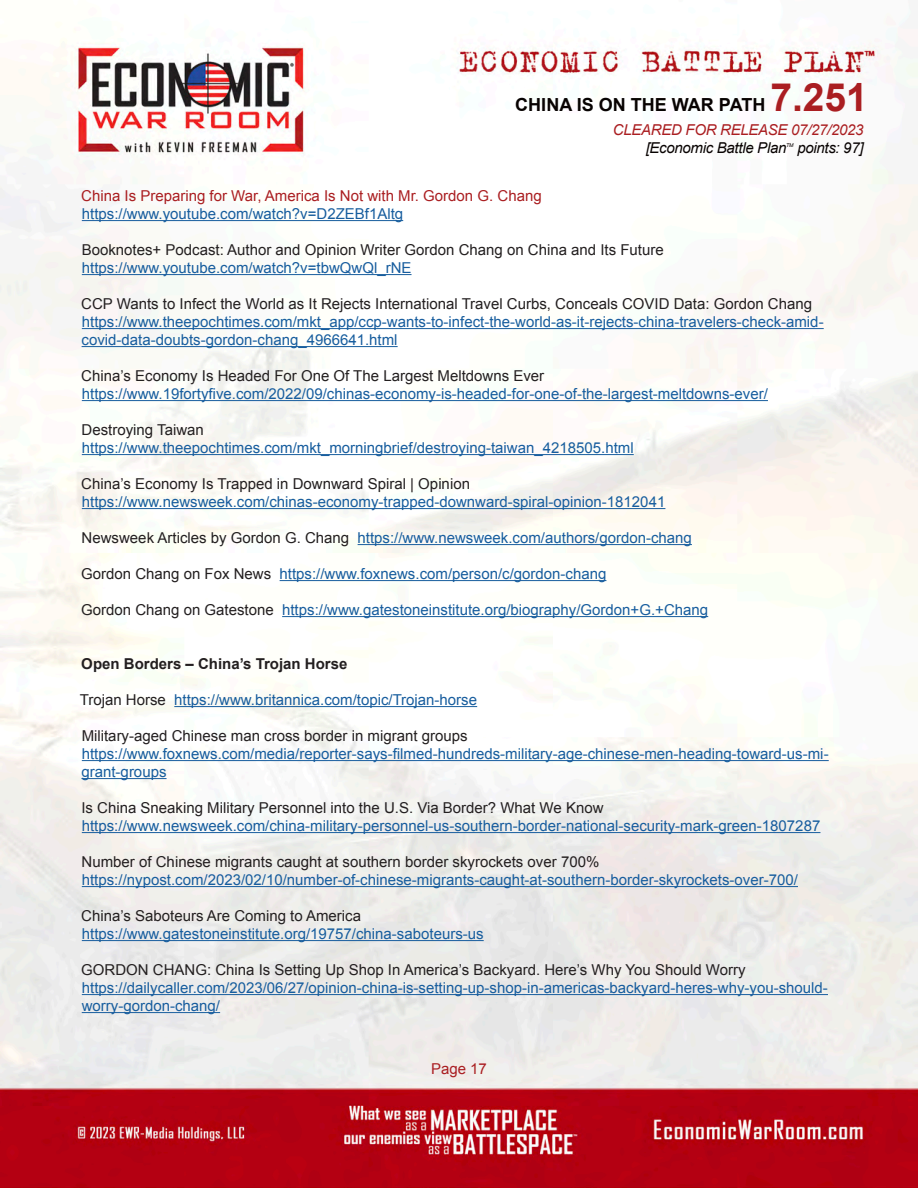
<style>
.page{position:relative;width:918px;height:1188px;background:#fff}
.page>*{position:absolute;margin:0;border:0;box-sizing:border-box;transform-origin:0 0}
.t1{font:700 18px "Arial";color:#080302}
.t2{font:15px/18px "Arial";color:#175d9e}
.t3{font:15px "Arial";color:#231f20}
.t4{font:15px "Arial";color:#aa1e21}
.t5{font:700 15px "Arial";color:#231f20}
.t6{font:italic 15px "Arial";letter-spacing:-.02em;color:#080302}
.t7{font:italic 15px "Arial";letter-spacing:-.02em;color:#aa1e21}
.t8{font:italic 5.25px "Arial";color:#080302}
.s1{font-size:39px;color:#aa1e21}
.s2{color:#231f20}
</style>
<div class="page">
<img style="left:0;top:5px;width:918px;height:1183px">
<hr style="left:82px;top:220px;width:321px;height:1px;background:#175d9e">
<hr style="left:82px;top:274px;width:330px;height:1px;background:#175d9e">
<hr style="left:82px;top:328px;width:742px;height:1px;background:#175d9e">
<hr style="left:82px;top:346px;width:316px;height:1px;background:#175d9e">
<hr style="left:82px;top:400px;width:686px;height:1px;background:#175d9e">
<hr style="left:82px;top:454px;width:552px;height:1px;background:#175d9e">
<hr style="left:82px;top:508px;width:583px;height:1px;background:#175d9e">
<hr style="left:358px;top:544px;width:334px;height:1px;background:#175d9e">
<hr style="left:280px;top:580px;width:326px;height:1px;background:#175d9e">
<hr style="left:282px;top:616px;width:426px;height:1px;background:#175d9e">
<hr style="left:174px;top:706px;width:303px;height:1px;background:#175d9e">
<hr style="left:82px;top:760px;width:747px;height:1px;background:#175d9e">
<hr style="left:81px;top:778px;width:86px;height:1px;background:#175d9e">
<hr style="left:82px;top:832px;width:738px;height:1px;background:#175d9e">
<hr style="left:82px;top:886px;width:716px;height:1px;background:#175d9e">
<hr style="left:82px;top:940px;width:402px;height:1px;background:#175d9e">
<hr style="left:82px;top:994px;width:746px;height:1px;background:#175d9e">
<hr style="left:82px;top:1012px;width:138px;height:1px;background:#175d9e">
<p class="t1" style="left:515px;top:93px;width:354px">CHINA IS ON THE WAR PATH <span class="s1">7.251</span></p>
<p class="t7" style="left:613px;top:120px;width:252px">CLEARED FOR RELEASE 07/27/2023</p>
<p class="t6" style="left:646px;top:138px;width:142px">[Economic Battle Plan</p>
<p class="t8" style="left:786px;top:141px;width:9px">TM</p>
<p class="t6" style="left:797px;top:138px;width:68px">points: 97]</p>
<p class="t4" style="left:81px;top:186px;width:462px">China Is Preparing for War, America Is Not with Mr. Gordon G. Chang</p>
<p class="t2" style="left:82px;top:205px;width:323px">https://www.youtube.com/watch?v=D2ZEBf1Altg</p>
<p class="t3" style="left:82px;top:240px;width:584px">Booknotes+ Podcast: Author and Opinion Writer Gordon Chang on China and Its Future</p>
<p class="t2" style="left:82px;top:259px;width:331px">https://www.youtube.com/watch?v=tbwQwQl_rNE</p>
<p class="t3" style="left:81px;top:294px;width:732px">CCP Wants to Infect the World as It Rejects International Travel Curbs, Conceals COVID Data: Gordon Chang</p>
<p class="t2" style="left:82px;top:313px;width:744px">https://www.theepochtimes.com/mkt_app/ccp-wants-to-infect-the-world-as-it-rejects-china-travelers-check-amid&shy;covid-data-doubts-gordon-chang_4966641.html</p>
<p class="t3" style="left:81px;top:366px;width:464px">China’s Economy Is Headed For One Of The Largest Meltdowns Ever</p>
<p class="t2" style="left:82px;top:385px;width:688px">https://www.19fortyfive.com/2022/09/chinas-economy-is-headed-for-one-of-the-largest-meltdowns-ever/</p>
<p class="t3" style="left:82px;top:420px;width:124px">Destroying Taiwan</p>
<p class="t2" style="left:82px;top:439px;width:553px">https://www.theepochtimes.com/mkt_morningbrief/destroying-taiwan_4218505.html</p>
<p class="t3" style="left:81px;top:474px;width:390px">China’s Economy Is Trapped in Downward Spiral | Opinion</p>
<p class="t2" style="left:82px;top:493px;width:585px">https://www.newsweek.com/chinas-economy-trapped-downward-spiral-opinion-1812041</p>
<p class="t2" style="left:82px;top:529px;width:612px"><span class="s2">Newsweek Articles by Gordon G. Chang</span> https://www.newsweek.com/authors/gordon-chang</p>
<p class="t2" style="left:81px;top:565px;width:527px"><span class="s2">Gordon Chang on Fox News</span> https://www.foxnews.com/person/c/gordon-chang</p>
<p class="t2" style="left:81px;top:601px;width:629px"><span class="s2">Gordon Chang on Gatestone</span> https://www.gatestoneinstitute.org/biography/Gordon+G.+Chang</p>
<p class="t5" style="left:81px;top:654px;width:268px">Open Borders – China’s Trojan Horse</p>
<p class="t2" style="left:80px;top:691px;width:399px"><span class="s2">Trojan Horse</span> https://www.britannica.com/topic/Trojan-horse</p>
<p class="t3" style="left:82px;top:726px;width:387px">Military-aged Chinese man cross border in migrant groups</p>
<p class="t2" style="left:81px;top:745px;width:749px">https://www.foxnews.com/media/reporter-says-filmed-hundreds-military-age-chinese-men-heading-toward-us-mi&shy;grant-groups</p>
<p class="t3" style="left:81px;top:798px;width:524px">Is China Sneaking Military Personnel into the U.S. Via Border? What We Know</p>
<p class="t2" style="left:82px;top:817px;width:740px">https://www.newsweek.com/china-military-personnel-us-southern-border-national-security-mark-green-1807287</p>
<p class="t3" style="left:82px;top:852px;width:519px">Number of Chinese migrants caught at southern border skyrockets over 700%</p>
<p class="t2" style="left:82px;top:871px;width:718px">https://nypost.com/2023/02/10/number-of-chinese-migrants-caught-at-southern-border-skyrockets-over-700/</p>
<p class="t3" style="left:81px;top:906px;width:281px">China’s Saboteurs Are Coming to America</p>
<p class="t2" style="left:82px;top:925px;width:403px">https://www.gatestoneinstitute.org/19757/china-saboteurs-us</p>
<p class="t3" style="left:81px;top:960px;width:666px">GORDON CHANG: China Is Setting Up Shop In America’s Backyard. Here’s Why You Should Worry</p>
<p class="t2" style="left:82px;top:979px;width:748px">https://dailycaller.com/2023/06/27/opinion-china-is-setting-up-shop-in-americas-backyard-heres-why-you-should&shy;worry-gordon-chang/</p>
<p class="t4" style="left:431px;top:1059px;width:57px">Page 17</p>
</div>
